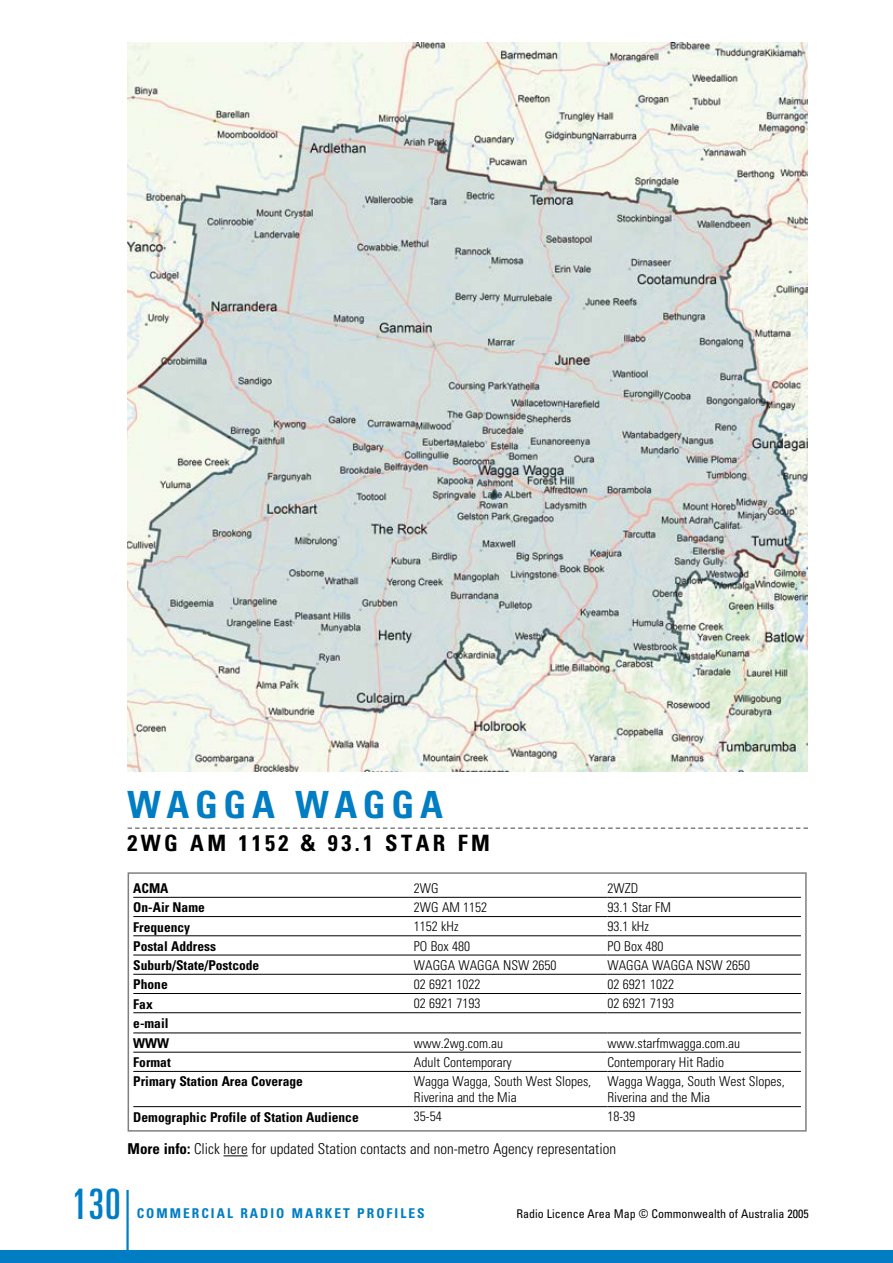
<style>
.page{position:relative;width:893px;height:1263px;background:#fff}
.page>*{position:absolute;margin:0;border:0;box-sizing:border-box;transform-origin:0 0}
.t1{font:ultra-condensed 42px "Univers";color:#007dc3}
.t2{font:700 condensed 37.5px "Univers";letter-spacing:.15em;color:#007dc3}
.t3{font:700 condensed 22.5px "Univers";letter-spacing:.15em;color:#000}
.t4{font:300 condensed 15px "Univers";color:#000}
.t5{font:300 condensed 13.5px/16.2px "Univers";color:#000}
.t6{font:700 condensed 13.5px/20.2px "Univers";color:#000}
.t7{font:700 condensed 13.5px "Univers";letter-spacing:.15em;color:#007dc3}
.t8{font:condensed 12px "Univers";color:#000}
.s1{font-weight:700}
</style>
<div class="page">
<hr style="left:126px;top:1190px;width:3px;height:73px;background:#007dc3">
<div style="left:0;top:1250px;width:893px;height:13px;background:#007dc3"></div>
<svg style="left:224px;top:1155px;width:24px;height:1px"></svg>
<img style="left:128px;top:43px;width:680px;height:729px">
<hr style="left:133px;top:897px;width:281px;height:1px;background:#000">
<hr style="left:414px;top:897px;width:193px;height:1px;background:#000">
<hr style="left:607px;top:897px;width:194px;height:1px;background:#000">
<hr style="left:133px;top:916px;width:281px;height:1px;background:#000">
<hr style="left:414px;top:916px;width:193px;height:1px;background:#000">
<hr style="left:607px;top:916px;width:194px;height:1px;background:#000">
<hr style="left:133px;top:935px;width:281px;height:1px;background:#000">
<hr style="left:414px;top:935px;width:193px;height:1px;background:#000">
<hr style="left:607px;top:935px;width:194px;height:1px;background:#000">
<hr style="left:133px;top:955px;width:281px;height:1px;background:#000">
<hr style="left:414px;top:955px;width:193px;height:1px;background:#000">
<hr style="left:607px;top:955px;width:194px;height:1px;background:#000">
<hr style="left:133px;top:974px;width:281px;height:1px;background:#000">
<hr style="left:414px;top:974px;width:193px;height:1px;background:#000">
<hr style="left:607px;top:974px;width:194px;height:1px;background:#000">
<hr style="left:133px;top:993px;width:281px;height:1px;background:#000">
<hr style="left:414px;top:993px;width:193px;height:1px;background:#000">
<hr style="left:607px;top:993px;width:194px;height:1px;background:#000">
<hr style="left:133px;top:1012px;width:281px;height:1px;background:#000">
<hr style="left:414px;top:1012px;width:193px;height:1px;background:#000">
<hr style="left:607px;top:1012px;width:194px;height:1px;background:#000">
<hr style="left:133px;top:1032px;width:281px;height:1px;background:#000">
<hr style="left:414px;top:1032px;width:193px;height:1px;background:#000">
<hr style="left:607px;top:1032px;width:194px;height:1px;background:#000">
<hr style="left:133px;top:1052px;width:281px;height:1px;background:#000">
<hr style="left:414px;top:1052px;width:193px;height:1px;background:#000">
<hr style="left:607px;top:1052px;width:194px;height:1px;background:#000">
<hr style="left:133px;top:1071px;width:281px;height:1px;background:#000">
<hr style="left:414px;top:1071px;width:193px;height:1px;background:#000">
<hr style="left:607px;top:1071px;width:194px;height:1px;background:#000">
<hr style="left:133px;top:1106px;width:281px;height:1px;background:#000">
<hr style="left:414px;top:1106px;width:193px;height:1px;background:#000">
<hr style="left:607px;top:1106px;width:194px;height:1px;background:#000">
<div style="left:128px;top:872px;width:679px;height:259px;border:2px solid #807f83"></div>
<svg style="left:128px;top:827px;width:680px;height:2px"></svg>
<h2 class="t2" style="left:128px;top:782px;width:317px">Wagga Wagga</h2>
<h3 class="t3" style="left:128px;top:829px;width:81px">2WG AM</h3>
<h3 class="t3" style="left:238px;top:829px;width:163px">1152 &amp; 93.1 STAR</h3>
<h3 class="t3" style="left:458px;top:829px;width:16px">FM</h3>
<p class="t6" style="left:133px;top:878px;width:27px">ACMA</p>
<p class="t5" style="left:414px;top:880px;width:26px">2WG</p>
<p class="t5" style="left:607px;top:880px;width:30px">2WZD</p>
<p class="t6" style="left:133px;top:897px;width:73px">On-Air Name</p>
<p class="t5" style="left:414px;top:899px;width:75px">2WG AM 1152</p>
<p class="t5" style="left:607px;top:899px;width:65px">93.1 Star FM</p>
<p class="t6" style="left:133px;top:916px;width:58px">Frequency</p>
<p class="t5" style="left:414px;top:918px;width:46px">1152 kHz</p>
<p class="t5" style="left:607px;top:918px;width:43px">93.1 kHz</p>
<p class="t6" style="left:133px;top:936px;width:84px">Postal Address</p>
<p class="t5" style="left:414px;top:937px;width:58px">PO Box 480</p>
<p class="t5" style="left:607px;top:937px;width:58px">PO Box 480</p>
<p class="t6" style="left:133px;top:955px;width:128px">Suburb/State/Postcode</p>
<p class="t5" style="left:414px;top:957px;width:144px">WAGGA WAGGA NSW 2650</p>
<p class="t5" style="left:607px;top:957px;width:144px">WAGGA WAGGA NSW 2650</p>
<p class="t6" style="left:133px;top:974px;width:36px">Phone</p>
<p class="t5" style="left:414px;top:976px;width:68px">02 6921 1022</p>
<p class="t5" style="left:607px;top:976px;width:68px">02 6921 1022</p>
<p class="t6" style="left:133px;top:993px;width:21px">Fax</p>
<p class="t5" style="left:414px;top:995px;width:68px">02 6921 7193</p>
<p class="t5" style="left:607px;top:995px;width:68px">02 6921 7193</p>
<p class="t6" style="left:133px;top:1013px;width:38px">e-mail<br>WWW</p>
<p class="t5" style="left:414px;top:1035px;width:91px">www.2wg.com.au</p>
<p class="t5" style="left:607px;top:1035px;width:134px">www.starfmwagga.com.au</p>
<p class="t6" style="left:133px;top:1052px;width:39px">Format</p>
<p class="t5" style="left:414px;top:1054px;width:99px">Adult Contemporary</p>
<p class="t5" style="left:607px;top:1054px;width:118px">Contemporary Hit Radio</p>
<p class="t6" style="left:133px;top:1071px;width:171px">Primary Station Area Coverage</p>
<p class="t5" style="left:414px;top:1073px;width:179px">Wagga Wagga, South West Slopes,<br>Riverina and the Mia</p>
<p class="t5" style="left:607px;top:1073px;width:179px">Wagga Wagga, South West Slopes,<br>Riverina and the Mia</p>
<p class="t6" style="left:133px;top:1107px;width:227px">Demographic Profile of Station Audience</p>
<p class="t5" style="left:414px;top:1108px;width:29px">35-54</p>
<p class="t5" style="left:607px;top:1108px;width:29px">18-39</p>
<p class="t4" style="left:128px;top:1140px;width:490px"><span class="s1">More info:</span> Click here for updated Station contacts and non-metro Agency representation</p>
<h1 class="t1" style="left:72px;top:1180px;width:50px">130</h1>
<p class="t7" style="left:137px;top:1204px;width:289px">Commercial Radio M arket Profiles</p>
<p class="t8" style="left:516px;top:1206px;width:294px">Radio Licence Area Map © Commonwealth of Australia 2005</p>
</div>
